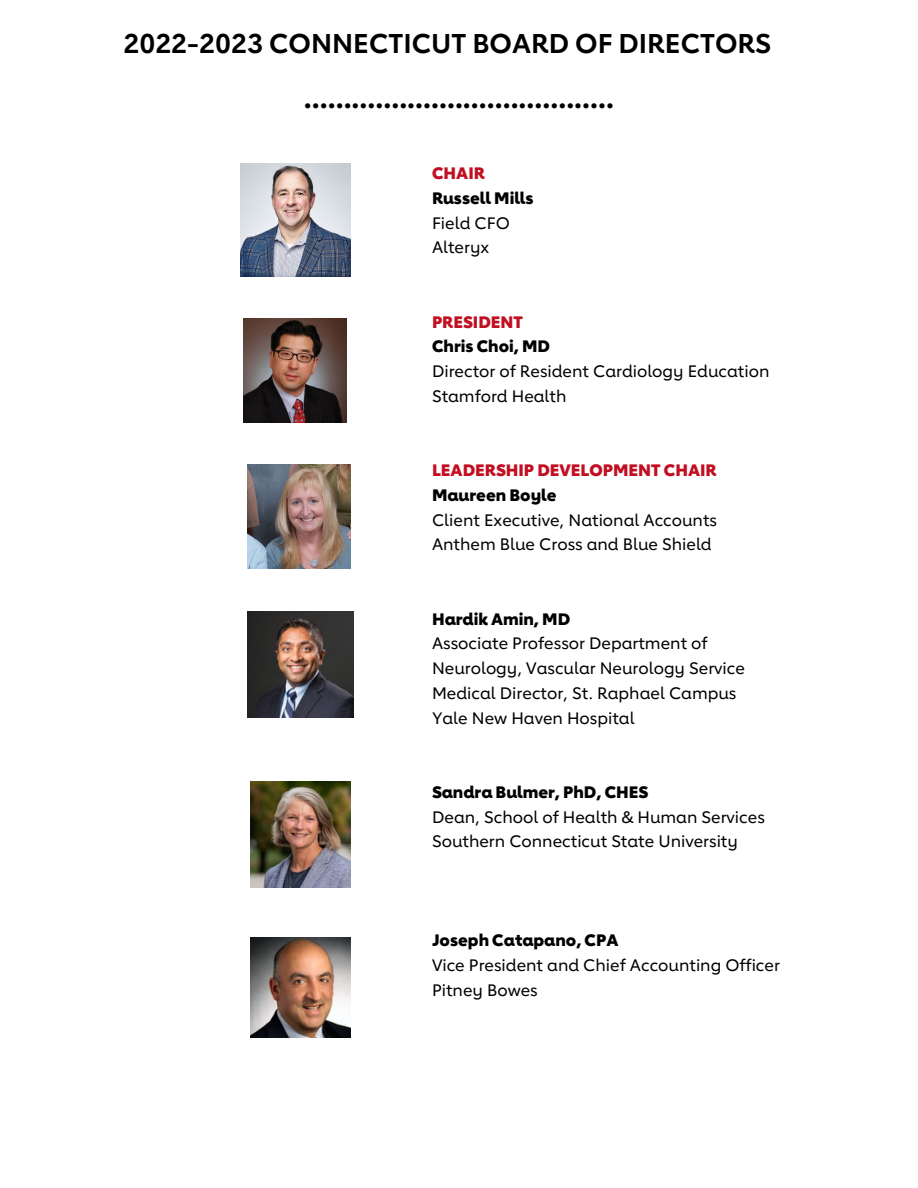
<style>
.page{position:relative;width:918px;height:1188px;background:#fff}
.page>*{position:absolute;margin:0;border:0;box-sizing:border-box;transform-origin:0 0}
.t1{font:700 27px "Lub Dub";color:#000}
.t2{font:800 25.5px "Lub Dub";color:#000}
.t3{font:500 16.5px/24.8px "Lub Dub";color:#000}
.t4{font:800 16.5px "Lub Dub";color:#000}
.t5{font:800 16.5px "Lub Dub";color:#c10e21}
</style>
<div class="page">
<img style="left:240px;top:164px;width:110px;height:112px">
<img style="left:243px;top:319px;width:104px;height:103px">
<img style="left:247px;top:465px;width:104px;height:103px">
<img style="left:247px;top:612px;width:107px;height:106px">
<img style="left:250px;top:781px;width:100px;height:106px">
<img style="left:250px;top:938px;width:100px;height:100px">
<p class="t1" style="left:123px;top:26px;width:649px">2022-2023 CONNECTICUT BOARD OF DIRECTORS</p>
<p class="t2" style="left:304px;top:82px;width:312px">.......................................</p>
<p class="t5" style="left:432px;top:162px;width:54px">CHAIR</p>
<p class="t4" style="left:432px;top:187px;width:103px">Russell Mills</p>
<p class="t3" style="left:432px;top:210px;width:79px">Field CFO</p>
<p class="t3" style="left:432px;top:235px;width:59px">Alteryx</p>
<p class="t5" style="left:432px;top:311px;width:92px">PRESIDENT</p>
<p class="t4" style="left:432px;top:336px;width:120px">Chris Choi, MD</p>
<p class="t3" style="left:432px;top:358px;width:339px">Director of Resident Cardiology Education</p>
<p class="t3" style="left:432px;top:383px;width:136px">Stamford Health</p>
<p class="t5" style="left:432px;top:459px;width:286px">LEADERSHIP DEVELOPMENT CHAIR</p>
<p class="t4" style="left:432px;top:484px;width:126px">Maureen Boyle</p>
<p class="t3" style="left:432px;top:507px;width:287px">Client Executive, National Accounts</p>
<p class="t3" style="left:432px;top:532px;width:281px">Anthem Blue Cross and Blue Shield</p>
<p class="t4" style="left:432px;top:608px;width:140px">Hardik Amin, MD</p>
<p class="t3" style="left:432px;top:631px;width:314px">Associate Professor Department of<br>Neurology, Vascular Neurology Service</p>
<p class="t3" style="left:432px;top:680px;width:306px">Medical Director, St. Raphael Campus</p>
<p class="t3" style="left:432px;top:705px;width:204px">Yale New Haven Hospital</p>
<p class="t4" style="left:432px;top:781px;width:218px">Sandra Bulmer, PhD, CHES</p>
<p class="t3" style="left:432px;top:804px;width:334px">Dean, School of Health &amp; Human Services</p>
<p class="t3" style="left:432px;top:829px;width:307px">Southern Connecticut State University</p>
<p class="t4" style="left:432px;top:930px;width:188px">Joseph Catapano, CPA</p>
<p class="t3" style="left:432px;top:952px;width:349px">Vice President and Chief Accounting Officer</p>
<p class="t3" style="left:432px;top:977px;width:107px">Pitney Bowes</p>
</div>
